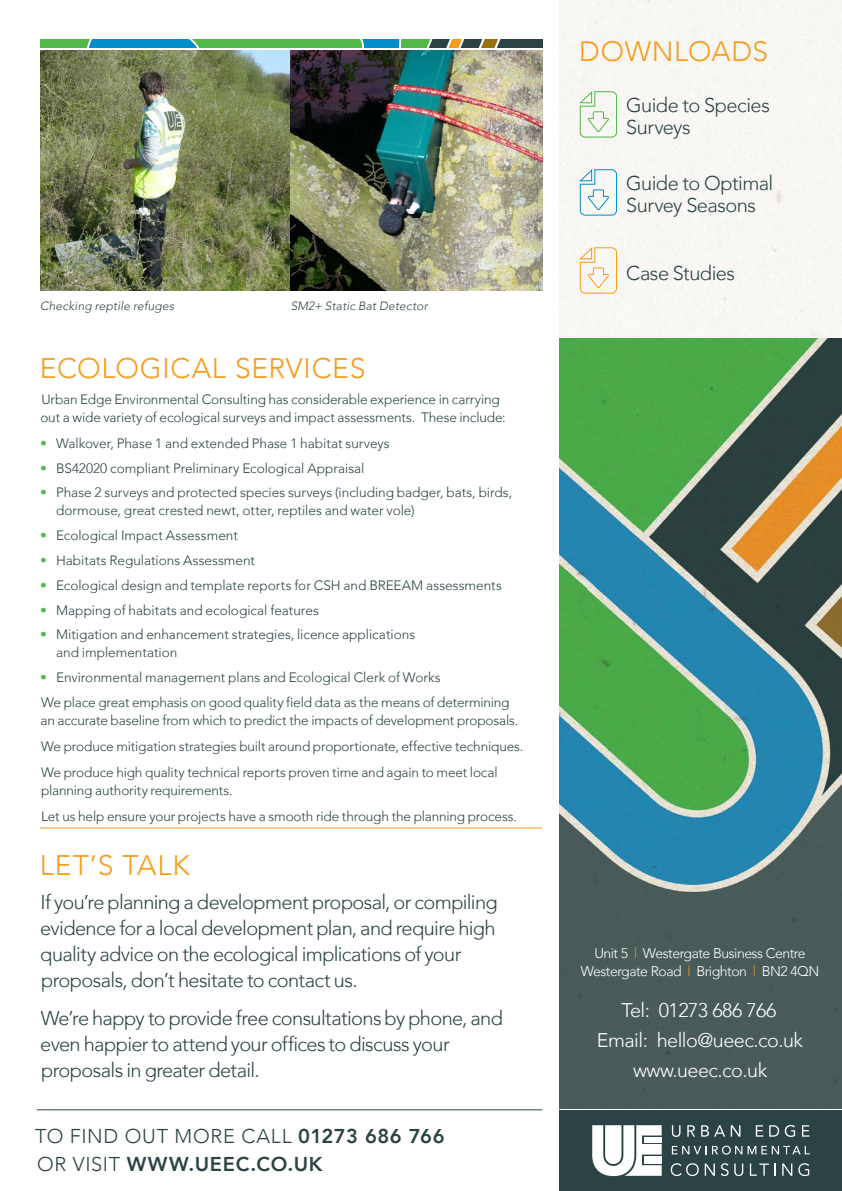
<style>
.page{position:relative;width:842px;height:1191px;background:#fff}
.page>*{position:absolute;margin:0;border:0;box-sizing:border-box;transform-origin:0 0}
.t1{font:300 28.2px "Avenir";letter-spacing:.025em;color:#f99b1c}
.t2{font:300 28px "Avenir";color:#f99b1c}
.t3{font:300 20px/26px "Avenir";letter-spacing:-.03em;color:#2c4345}
.t4{font:800 20px "Avenir";letter-spacing:.03em;color:#2c4345}
.t5{font:300 19.8px/29.6px "Avenir";letter-spacing:-.025em;color:#fff;text-align:center}
.t6{font:300 14px/18px "Avenir";letter-spacing:-.035em;color:#fff;text-align:center}
.t7{font:300 13.6px/18px "Avenir";letter-spacing:-.005em;color:#2c4345}
.t8{font:italic 300 12px "Avenir";letter-spacing:.015em;color:#2c4345}
.s1{font-weight:400;color:#51b848}
.s2{color:#f99b1c}
</style>
<div class="page">
<div style="left:559px;top:0;width:283px;height:339px;background:#f8f7f3"></div>
<svg style="left:579px;top:90px;width:38px;height:48px"></svg>
<svg style="left:579px;top:168px;width:38px;height:48px"></svg>
<svg style="left:579px;top:246px;width:38px;height:48px"></svg>
<img style="left:40px;top:50px;width:502px;height:241px">
<svg style="left:40px;top:40px;width:502px;height:8px;background:#409971"></svg>
<hr style="left:37px;top:1109px;width:505px;height:1px;background:#2c4345">
<svg style="left:559px;top:339px;width:283px;height:770px;background:#4c7d69"></svg>
<div style="left:559px;top:1109px;width:283px;height:82px;background:#2c4345"></div>
<svg style="left:592px;top:1125px;width:218px;height:51px"></svg>
<hr style="left:559px;top:1109px;width:283px;height:1px;background:#fff">
<hr style="left:40px;top:827px;width:502px;height:1px;background:#f99b1c">
<p class="t8" style="left:40px;top:299px;width:136px">Checking reptile refuges</p>
<p class="t8" style="left:291px;top:299px;width:139px">SM2+ Static Bat Detector</p>
<h1 class="t1" style="left:40px;top:351px;width:327px">ECOLOGICAL SERVICES</h1>
<p class="t7" style="left:40px;top:390px;width:467px">Urban Edge Environmental Consulting has considerable experience in carrying out a wide variety of ecological surveys and impact assessments. These include:</p>
<p class="t7" style="left:40px;top:434px;width:351px"><span class="s1">•</span> Walkover, Phase 1 and extended Phase 1 habitat surveys</p>
<p class="t7" style="left:40px;top:459px;width:326px"><span class="s1">•</span> BS42020 compliant Preliminary Ecological Appraisal</p>
<p class="t7" style="left:56px;top:483px;width:458px;text-indent:-16px"><span class="s1">•</span> Phase 2 surveys and protected species surveys (including badger, bats, birds, dormouse, great crested newt, otter, reptiles and water vole)</p>
<p class="t7" style="left:40px;top:526px;width:199px"><span class="s1">•</span> Ecological Impact Assessment</p>
<p class="t7" style="left:40px;top:551px;width:217px"><span class="s1">•</span> Habitats Regulations Assessment</p>
<p class="t7" style="left:40px;top:576px;width:463px"><span class="s1">•</span> Ecological design and template reports for CSH and BREEAM assessments</p>
<p class="t7" style="left:40px;top:601px;width:280px"><span class="s1">•</span> Mapping of habitats and ecological features</p>
<p class="t7" style="left:56px;top:625px;width:361px;text-indent:-16px"><span class="s1">•</span> Mitigation and enhancement strategies, licence applications and implementation</p>
<p class="t7" style="left:40px;top:665px;width:471px;line-height:24.8px"><span class="s1">•</span> Environmental management plans and Ecological Clerk of Works<br>We place great emphasis on good quality field data as the means of determining</p>
<p class="t7" style="left:41px;top:707px;width:484px;line-height:26px">an accurate baseline from which to predict the impacts of development proposals.<br>We produce mitigation strategies built around proportionate, effective techniques.<br>We produce high quality technical reports proven time and again to meet local</p>
<p class="t7" style="left:41px;top:777px;width:478px;line-height:26px">planning authority requirements.<br>Let us help ensure your projects have a smooth ride through the planning process.</p>
<h1 class="t1" style="left:40px;top:849px;width:151px">LET’s TALK</h1>
<h3 class="t3" style="left:40px;top:889px;width:459px">If you’re planning a development proposal, or compiling evidence for a local development plan, and require high quality advice on the ecological implications of your proposals, don’t hesitate to contact us.</h3>
<h3 class="t3" style="left:40px;top:1004px;width:464px">We’re happy to provide free consultations by phone, and even happier to attend your offices to discuss your proposals in greater detail.</h3>
<h3 class="t3" style="left:35px;top:1123px;width:59px">To find</h3>
<h3 class="t3" style="left:125px;top:1123px;width:16px">out</h3>
<h3 class="t3" style="left:175px;top:1123px;width:16px">more</h3>
<h3 class="t3" style="left:241px;top:1123px;width:28px">Call</h3>
<h3 class="t4" style="left:298px;top:1124px;width:148px">01273 686 766</h3>
<h3 class="t3" style="left:37px;top:1151px;width:47px">or visit</h3>
<h3 class="t4" style="left:127px;top:1152px;width:197px">WWW.UEEC.CO.UK</h3>
<h2 class="t2" style="left:579px;top:35px;width:44px">Downloads</h2>
<h3 class="t3" style="left:626px;top:94px;width:145px;line-height:22px">Guide to Species<br>Surveys</h3>
<h3 class="t3" style="left:626px;top:172px;width:149px;line-height:22px">Guide to Optimal<br>Survey Seasons</h3>
<h3 class="t3" style="left:626px;top:260px;width:110px">Case Studies</h3>
<p class="t6" style="left:581px;top:943px;width:240px">Unit 5 <span class="s2">|</span> Westergate Business Centre<br>Westergate Road <span class="s2">|</span> Brighton <span class="s2">|</span> BN2 4QN</p>
<h3 class="t5" style="left:597px;top:995px;width:208px">Tel: 01273 686 766<br>Email: hello@ueec.co.uk www.ueec.co.uk</h3>
</div>
